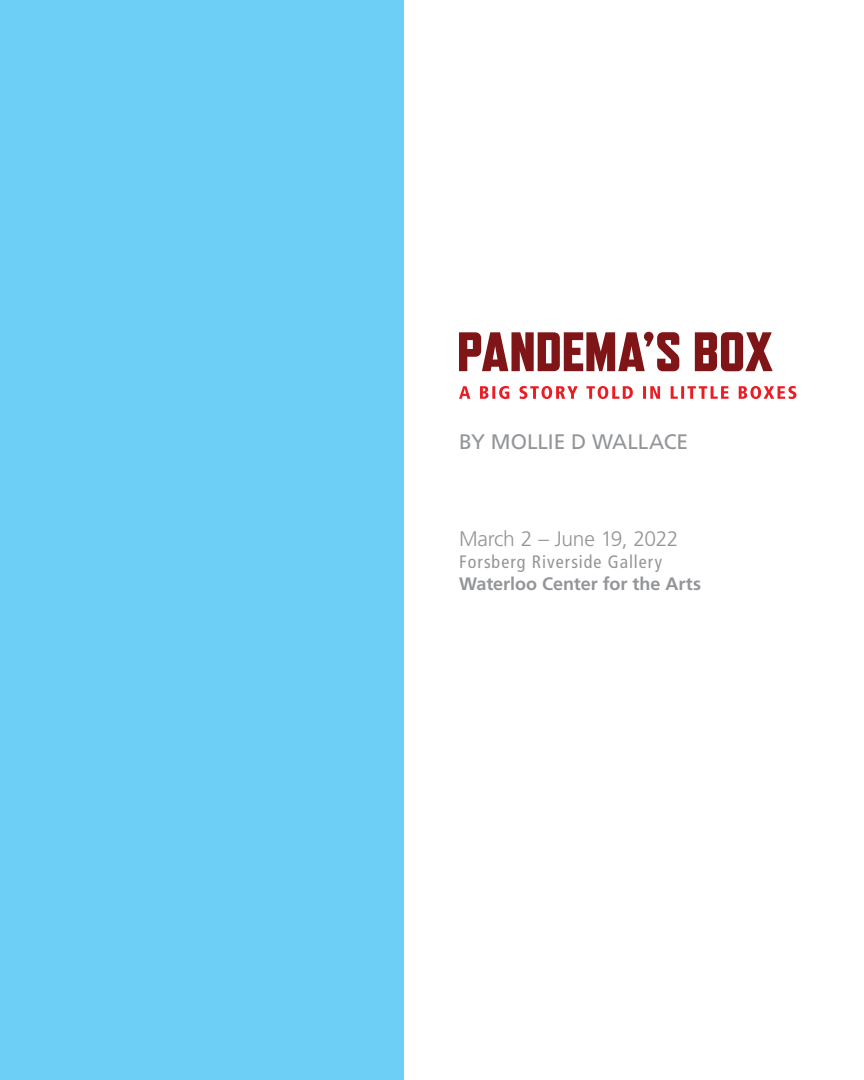
<style>
.page{position:relative;width:864px;height:1080px;background:#fff}
.page>*{position:absolute;margin:0;border:0;box-sizing:border-box;transform-origin:0 0}
.t1{font:300 21px "Frutiger LT Std";letter-spacing:-.015em;color:#939598}
.t2{font:21px "Frutiger LT Std";letter-spacing:-.005em;color:#939598}
.t3{font:condensed 18px "Frutiger LT Std";letter-spacing:.055em;color:#939598}
.t4{font:700 18px "Frutiger LT Std";letter-spacing:-.005em;color:#939598}
</style>
<div class="page">
<div style="left:0;top:0;width:404px;height:1080px;background:#6dcff6"></div>
<svg style="left:459px;top:332px;width:314px;height:39px"></svg>
<svg style="left:459px;top:386px;width:337px;height:13px"></svg>
<p class="t2" style="left:459px;top:430px;width:231px">BY MOLLIE D WALLACE</p>
<p class="t1" style="left:459px;top:527px;width:221px">March 2 – June 19, 2022</p>
<p class="t3" style="left:459px;top:551px;width:205px">Forsberg Riverside Gallery</p>
<p class="t4" style="left:459px;top:573px;width:244px">Waterloo Center for the Arts</p>
</div>
